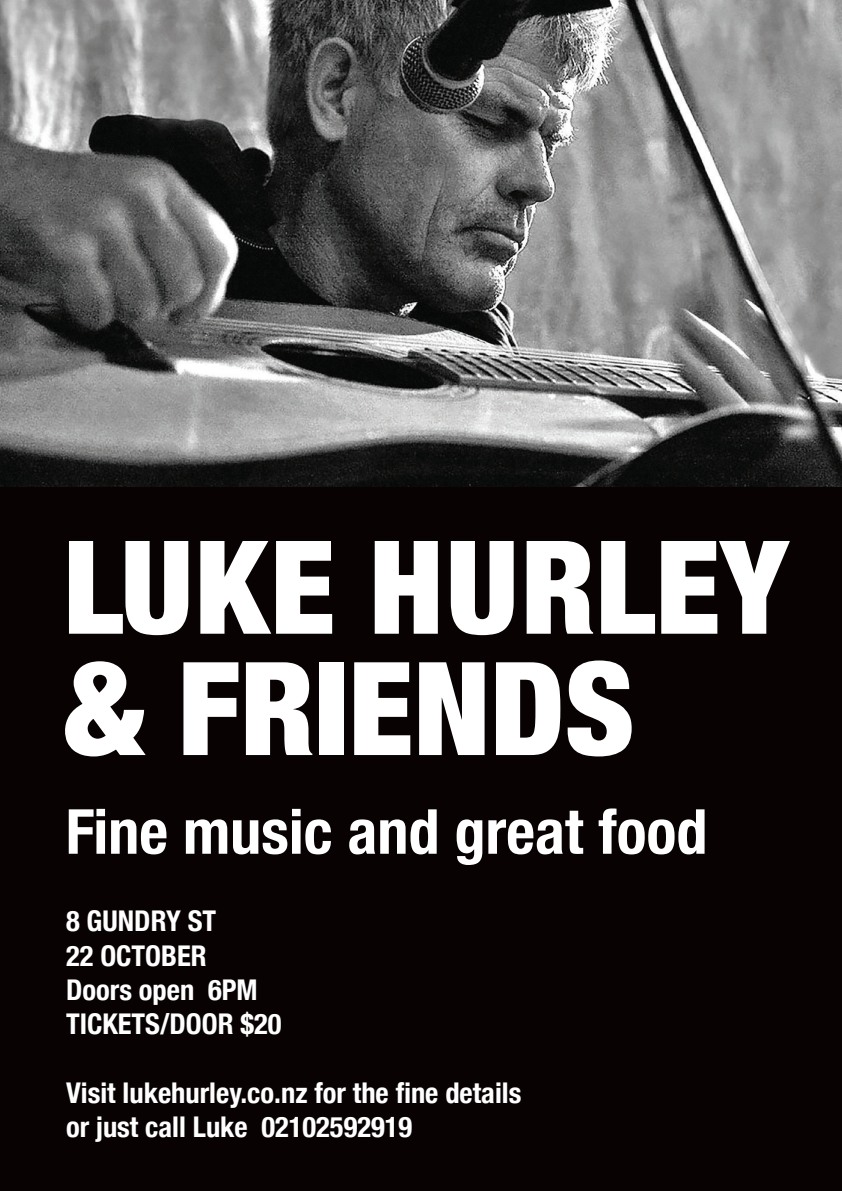
<style>
.page{position:relative;width:842px;height:1191px;background:#fff}
.page>*{position:absolute;margin:0;border:0;box-sizing:border-box;transform-origin:0 0}
.t1{font:900 condensed 129.8px "Helvetica Neue";color:#fff}
.t2{font:700 condensed 62.2px "Helvetica Neue";color:#fff}
.t3{font:700 condensed 28.5px/34.3px "Helvetica Neue";color:#fff}
</style>
<div class="page">
<img style="left:0;top:0;width:842px;height:488px">
<div style="left:0;top:488px;width:842px;height:703px;background:#080302"></div>
<h1 class="t1" style="left:63px;top:480px;width:726px">LUKE HURLEY</h1>
<h1 class="t1" style="left:65px;top:602px;width:571px">&amp; FRIENDS</h1>
<h2 class="t2" style="left:66px;top:780px;width:643px">Fine music and great food</h2>
<p class="t3" style="left:66px;top:902px;width:217px">8 GUNDRY ST<br>22 OCTOBER<br>Doors open 6PM<br>TICKETS/DOOR $20</p>
<p class="t3" style="left:66px;top:1073px;width:457px">Visit lukehurley.co.nz for the fine details or just call Luke 02102592919</p>
</div>
